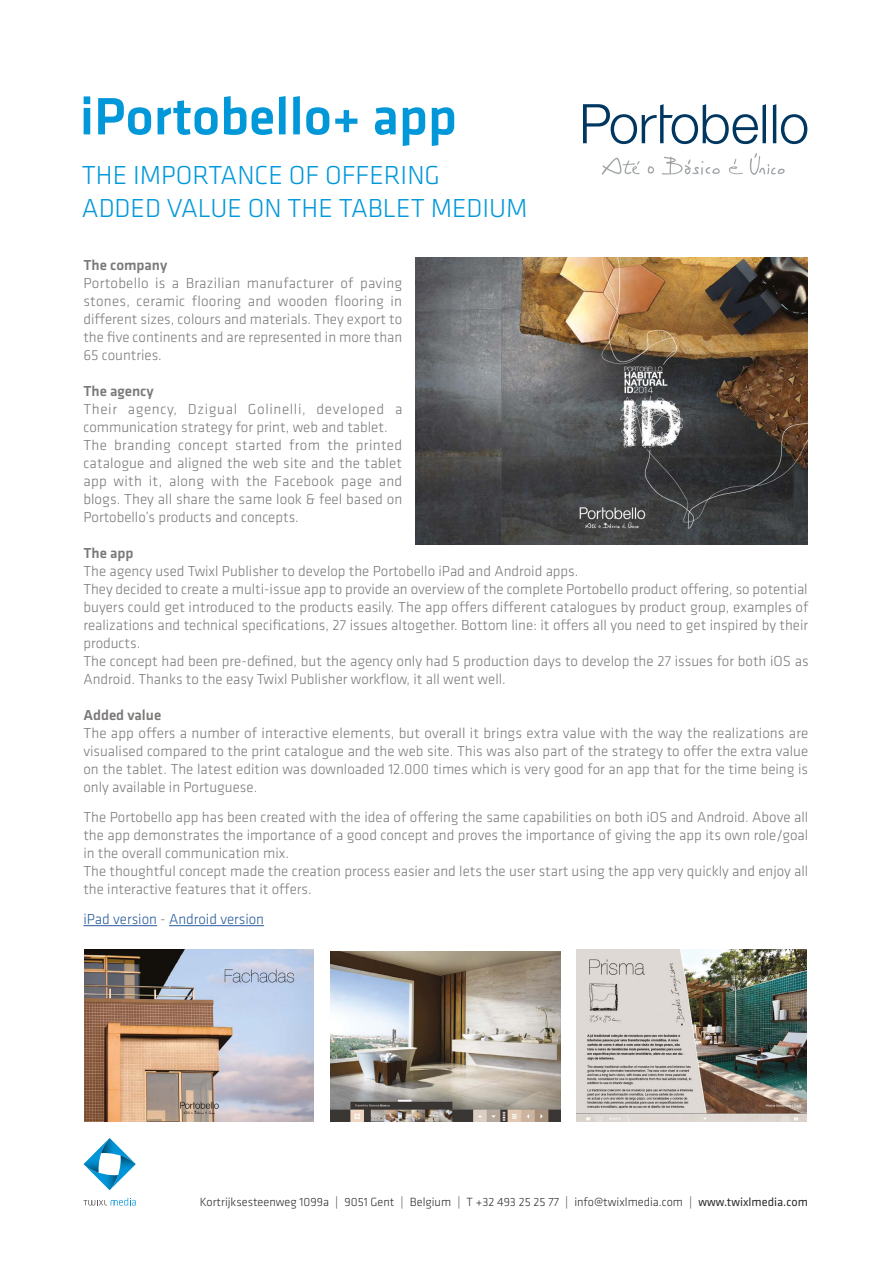
<style>
.page{position:relative;width:893px;height:1263px;background:#fff}
.page>*{position:absolute;margin:0;border:0;box-sizing:border-box;transform-origin:0 0}
.t1{font:500 54.45px "Klavika";color:#0098d9}
.t2{font:300 27px/32.4px "Klavika";color:#0098d9}
.t3{font:300 15px/18px "Klavika";color:#7c7a79}
.t4{font:500 15px "Klavika";color:#7c7a79}
.t5{font:300 15px "Klavika";color:#275b9b}
.t6{font:300 12.3px "Klavika";color:#312f2d}
.s1{color:#7c7a79}
.s2{font-weight:400}
</style>
<div class="page">
<hr style="left:83px;top:925px;width:74px;height:1px;background:#275b9b">
<hr style="left:169px;top:925px;width:95px;height:1px;background:#275b9b">
<svg style="left:83px;top:1138px;width:53px;height:52px"></svg>
<svg style="left:83px;top:1198px;width:53px;height:7px"></svg>
<img style="left:416px;top:258px;width:392px;height:286px">
<img style="left:577px;top:949px;width:229px;height:172px">
<img style="left:84px;top:949px;width:230px;height:172px">
<img style="left:330px;top:951px;width:230px;height:170px">
<svg style="left:773px;top:104px;width:34px;height:40px"></svg>
<svg style="left:583px;top:104px;width:183px;height:40px"></svg>
<svg style="left:601px;top:153px;width:184px;height:22px"></svg>
<h1 class="t1" style="left:80px;top:79px;width:379px">iPortobello+ app</h1>
<h2 class="t2" style="left:82px;top:159px;width:447px">THE IMPORTANCE OF OFFERING<br>ADDED VALUE ON THE TABLET MEDIUM</h2>
<p class="t4" style="left:83px;top:255px;width:85px">The company</p>
<p class="t3" style="left:83px;top:274px;width:320px;text-align:justify">Portobello is a Brazilian manufacturer of paving stones, ceramic flooring and wooden flooring in different sizes, colours and materials. They export to the five continents and are represented in more than 65 countries.</p>
<p class="t4" style="left:83px;top:381px;width:72px">The agency</p>
<p class="t3" style="left:83px;top:400px;width:320px">Their agency, Dzigual Golinelli, developed a communication strategy for print, web and tablet.<br>The branding concept started from the printed catalogue and aligned the web site and the tablet app with it, along with the Facebook page and blogs. They all share the same look &amp; feel based on Portobello’s products and concepts.</p>
<p class="t4" style="left:83px;top:543px;width:52px">The app</p>
<p class="t3" style="left:83px;top:562px;width:727px">The agency used Twixl Publisher to develop the Portobello iPad and Android apps.<br>They decided to create a multi-issue app to provide an overview of the complete Portobello product offering, so potential buyers could get introduced to the products easily. The app offers different catalogues by product group, examples of realizations and technical specifications, 27 issues altogether. Bottom line: it offers all you need to get inspired by their products.<br>The concept had been pre-defined, but the agency only had 5 production days to develop the 27 issues for both iOS as Android. Thanks to the easy Twixl Publisher workflow, it all went well.</p>
<p class="t4" style="left:83px;top:705px;width:79px">Added value</p>
<p class="t3" style="left:83px;top:724px;width:727px;text-align:justify">The app offers a number of interactive elements, but overall it brings extra value with the way the realizations are visualised compared to the print catalogue and the web site. This was also part of the strategy to offer the extra value on the tablet. The latest edition was downloaded 12.000 times which is very good for an app that for the time being is only available in Portuguese.</p>
<p class="t3" style="left:83px;top:808px;width:726px">The Portobello app has been created with the idea of offering the same capabilities on both iOS and Android. Above all the app demonstrates the importance of a good concept and proves the importance of giving the app its own role/goal in the overall communication mix.<br>The thoughtful concept made the creation process easier and lets the user start using the app very quickly and enjoy all the interactive features that it offers.</p>
<p class="t5" style="left:83px;top:910px;width:182px">iPad version <span class="s1">-</span> Android version</p>
<p class="t6" style="left:200px;top:1195px;width:610px">Kortrijksesteenweg 1099a | 9051 Gent | Belgium | T +32 493 25 25 77 | info@twixlmedia.com | <span class="s2">www.twixlmedia.com</span></p>
</div>
